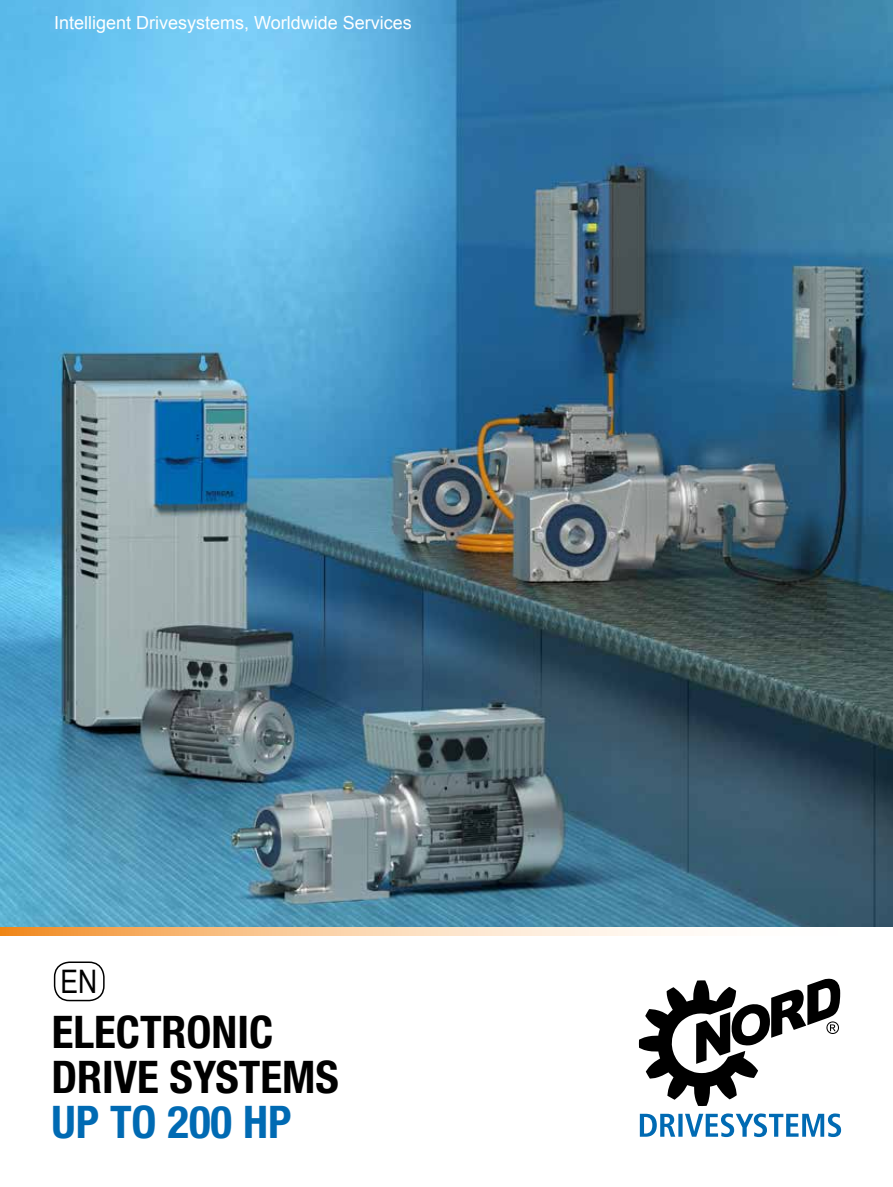
<style>
.page{position:relative;width:893px;height:1187px;background:#fff}
.page>*{position:absolute;margin:0;border:0;box-sizing:border-box;transform-origin:0 0}
.t1{font:700 condensed 45px/45px "Helvetica Neue";color:#000}
.t2{font:700 condensed 45px "Helvetica Neue";color:#006ab3}
.t3{font:32.4px "Arial Narrow";color:#000}
.t4{font:18px "Arial";color:#fff}
</style>
<div class="page">
<img style="left:0;top:0;width:893px;height:927px">
<div style="left:54px;top:961px;width:51px;height:40px;border:2px solid #000;border-radius:15px"></div>
<svg style="left:0;top:927px;width:694px;height:8px;background:#facea0"></svg>
<svg style="left:640px;top:1113px;width:201px;height:23px"></svg>
<svg style="left:639px;top:978px;width:201px;height:127px"></svg>
<p class="t4" style="left:54px;top:11px;width:359px">Intelligent Drivesystems, Worldwide Services</p>
<h2 class="t3" style="left:60px;top:957px;width:38px">EN</h2>
<h1 class="t1" style="left:51px;top:1008px;width:289px">ELECTRONIC<br>DRIVE SYSTEMS</h1>
<h1 class="t2" style="left:52px;top:1094px;width:241px">UP TO 200 HP</h1>
</div>
